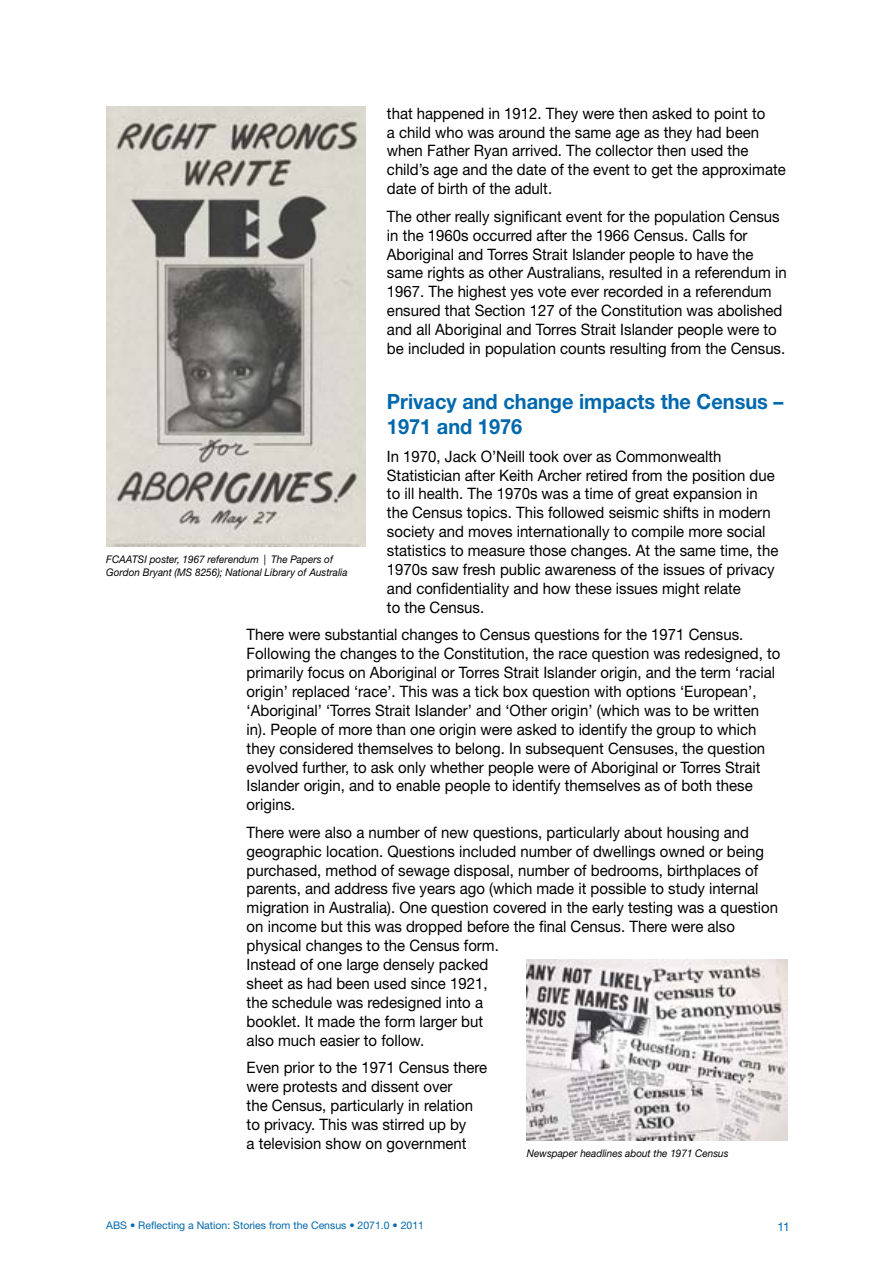
<style>
.page{position:relative;width:893px;height:1263px;background:#fff}
.page>*{position:absolute;margin:0;border:0;box-sizing:border-box;transform-origin:0 0}
.t1{font:700 21px/25.2px "Helvetica Neue";color:#0068ac;scale:.95 1}
.t2{font:15.75px/18.9px "Helvetica Neue";color:#000;scale:.95 1}
.t3{font:12px "Helvetica Neue";color:#0068ac}
.t4{font:italic 10.5px/12.6px "Helvetica Neue";color:#000;scale:.95 1}
.t5{font:10.5px "Helvetica Neue";color:#0068ac}
</style>
<div class="page">
<img style="left:107px;top:106px;width:258px;height:440px">
<img style="left:527px;top:959px;width:261px;height:181px">
<p class="t2" style="left:387px;top:103px;width:421px">that happened in 1912. They were then asked to point to<br>a child who was around the same age as they had been when Father Ryan arrived. The collector then used the child’s age and the date of the event to get the approximate date of birth of the adult.</p>
<p class="t2" style="left:387px;top:206px;width:422px">The other really significant event for the population Census in the 1960s occurred after the 1966 Census. Calls for Aboriginal and Torres Strait Islander people to have the same rights as other Australians, resulted in a referendum in 1967. The highest yes vote ever recorded in a referendum ensured that Section 127 of the Constitution was abolished and all Aboriginal and Torres Strait Islander people were to be included in population counts resulting from the Census.</p>
<h1 class="t1" style="left:387px;top:388px;width:419px">Privacy and change impacts the Census –<br>1971 and 1976</h1>
<p class="t2" style="left:387px;top:446px;width:413px">In 1970, Jack O’Neill took over as Commonwealth Statistician after Keith Archer retired from the position due to ill health. The 1970s was a time of great expansion in the Census topics. This followed seismic shifts in modern society and moves internationally to compile more social statistics to measure those changes. At the same time, the 1970s saw fresh public awareness of the issues of privacy and confidentiality and how these issues might relate<br>to the Census.</p>
<p class="t2" style="left:247px;top:625px;width:563px">There were substantial changes to Census questions for the 1971 Census.<br>Following the changes to the Constitution, the race question was redesigned, to primarily focus on Aboriginal or Torres Strait Islander origin, and the term ‘racial origin’ replaced ‘race’. This was a tick box question with options ‘European’, ‘Aboriginal’ ‘Torres Strait Islander’ and ‘Other origin’ (which was to be written in). People of more than one origin were asked to identify the group to which they considered themselves to belong. In subsequent Censuses, the question evolved further, to ask only whether people were of Aboriginal or Torres Strait Islander origin, and to enable people to identify themselves as of both these origins.</p>
<p class="t2" style="left:247px;top:822px;width:561px">There were also a number of new questions, particularly about housing and geographic location. Questions included number of dwellings owned or being purchased, method of sewage disposal, number of bedrooms, birthplaces of parents, and address five years ago (which made it possible to study internal migration in Australia). One question covered in the early testing was a question on income but this was dropped before the final Census. There were also physical changes to the Census form.<br>Instead of one large densely packed<br>sheet as had been used since 1921,<br>the schedule was redesigned into a<br>booklet. It made the form larger but<br>also much easier to follow.</p>
<p class="t2" style="left:247px;top:1058px;width:255px">Even prior to the 1971 Census there were protests and dissent over<br>the Census, particularly in relation to privacy. This was stirred up by<br>a television show on government</p>
<p class="t4" style="left:106px;top:553px;width:255px">FCAATSI poster, 1967 referendum | The Papers of<br>Gordon Bryant (MS 8256); National Library of Australia</p>
<p class="t4" style="left:527px;top:1147px;width:214px">Newspaper headlines about the 1971 Census</p>
<p class="t5" style="left:106px;top:1219px;width:319px">ABS • Reflecting a Nation: Stories from the Census • 2071.0 • 2011</p>
<p class="t3" style="left:777px;top:1219px;width:14px">11</p>
</div>
